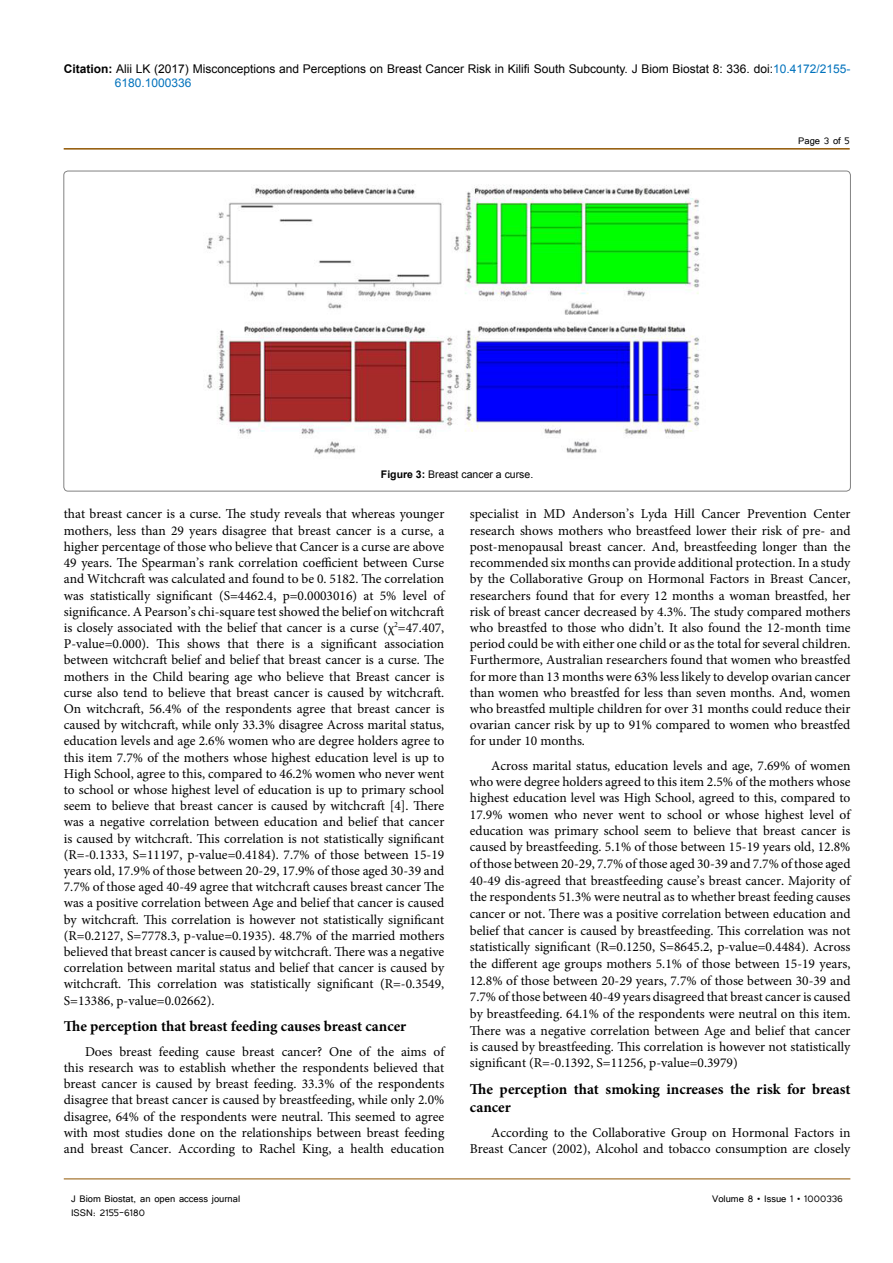
<style>
.page{position:relative;width:893px;height:1263px;background:#fff}
.page>*{position:absolute;margin:0;border:0;box-sizing:border-box;transform-origin:0 0}
.t1{font:700 15px/18px "Minion Pro";color:#000}
.t2{font:13.5px/16.2px "Minion Pro";color:#000;text-align:justify}
.t3{font:12px/14.4px "Arial";color:#000}
.t4{font:12px "Tunga";color:#000}
.t5{font:10.5px "Arial";color:#000}
.s1{font-weight:700}
.s2{color:#0072bc}
</style>
<div class="page">
<hr style="left:64px;top:148px;width:786px;height:2px;background:#905501">
<hr style="left:64px;top:1179px;width:786px;height:1px;background:#905501">
<img style="left:207px;top:185px;width:493px;height:269px">
<p class="t3" style="left:115px;top:61px;width:737px;text-indent:-51px"><span class="s1">Citation:</span> Alii LK (2017) Misconceptions and Perceptions on Breast Cancer Risk in Kilifi South Subcounty. J Biom Biostat 8: 336. doi:<span class="s2">10.4172/2155-<br>6180.1000336</span></p>
<p class="t5" style="left:381px;top:467px;width:154px"><span class="s1">Figure 3:</span> Breast cancer a curse.</p>
<p class="t4" style="left:798px;top:133px;width:53px">Page 3 of 5</p>
<p class="t2" style="left:64px;top:506px;width:382px">that breast cancer is a curse. The study reveals that whereas younger mothers, less than 29 years disagree that breast cancer is a curse, a higher percentage of those who believe that Cancer is a curse are above 49 years. The Spearman’s rank correlation coefficient between Curse and Witchcraft was calculated and found to be 0. 5182. The correlation was statistically significant (S=4462.4, p=0.0003016) at 5% level of significance. A Pearson’s chi-square test showed the belief on witchcraft is closely associated with the belief that cancer is a curse (χ<sup>2</sup>=47.407, P-value=0.000). This shows that there is a significant association between witchcraft belief and belief that breast cancer is a curse. The mothers in the Child bearing age who believe that Breast cancer is curse also tend to believe that breast cancer is caused by witchcraft.<br>On witchcraft, 56.4% of the respondents agree that breast cancer is caused by witchcraft, while only 33.3% disagree Across marital status, education levels and age 2.6% women who are degree holders agree to this item 7.7% of the mothers whose highest education level is up to High School, agree to this, compared to 46.2% women who never went to school or whose highest level of education is up to primary school seem to believe that breast cancer is caused by witchcraft [4]. There was a negative correlation between education and belief that cancer is caused by witchcraft. This correlation is not statistically significant (R=-0.1333, S=11197, p-value=0.4184). 7.7% of those between 15-19 years old, 17.9% of those between 20-29, 17.9% of those aged 30-39 and 7.7% of those aged 40-49 agree that witchcraft causes breast cancer The was a positive correlation between Age and belief that cancer is caused by witchcraft. This correlation is however not statistically significant (R=0.2127, S=7778.3, p-value=0.1935). 48.7% of the married mothers believed that breast cancer is caused by witchcraft. There was a negative correlation between marital status and belief that cancer is caused by witchcraft. This correlation was statistically significant (R=-0.3549, S=13386, p-value=0.02662).</p>
<p class="t1" style="left:64px;top:1017px;width:344px">The perception that breast feeding causes breast cancer</p>
<p class="t2" style="left:64px;top:1043px;width:382px;text-indent:21px">Does breast feeding cause breast cancer? One of the aims of this research was to establish whether the respondents believed that breast cancer is caused by breast feeding. 33.3% of the respondents disagree that breast cancer is caused by breastfeeding, while only 2.0% disagree, 64% of the respondents were neutral. This seemed to agree with most studies done on the relationships between breast feeding and breast Cancer. According to Rachel King, a health education</p>
<p class="t2" style="left:470px;top:506px;width:382px">specialist in MD Anderson’s Lyda Hill Cancer Prevention Center research shows mothers who breastfeed lower their risk of pre- and post-menopausal breast cancer. And, breastfeeding longer than the recommended six months can provide additional protection. In a study by the Collaborative Group on Hormonal Factors in Breast Cancer, researchers found that for every 12 months a woman breastfed, her risk of breast cancer decreased by 4.3%. The study compared mothers who breastfed to those who didn’t. It also found the 12-month time period could be with either one child or as the total for several children.<br>Furthermore, Australian researchers found that women who breastfed for more than 13 months were 63% less likely to develop ovarian cancer than women who breastfed for less than seven months. And, women who breastfed multiple children for over 31 months could reduce their ovarian cancer risk by up to 91% compared to women who breastfed for under 10 months.</p>
<p class="t2" style="left:470px;top:757px;width:382px;text-indent:21px">Across marital status, education levels and age, 7.69% of women who were degree holders agreed to this item 2.5% of the mothers whose highest education level was High School, agreed to this, compared to 17.9% women who never went to school or whose highest level of education was primary school seem to believe that breast cancer is caused by breastfeeding. 5.1% of those between 15-19 years old, 12.8% of those between 20-29, 7.7% of those aged 30-39 and 7.7% of those aged 40-49 dis-agreed that breastfeeding cause’s breast cancer. Majority of the respondents 51.3% were neutral as to whether breast feeding causes cancer or not. There was a positive correlation between education and belief that cancer is caused by breastfeeding. This correlation was not statistically significant (R=0.1250, S=8645.2, p-value=0.4484). Across the different age groups mothers 5.1% of those between 15-19 years, 12.8% of those between 20-29 years, 7.7% of those between 30-39 and 7.7% of those between 40-49 years disagreed that breast cancer is caused by breastfeeding. 64.1% of the respondents were neutral on this item.<br>There was a negative correlation between Age and belief that cancer is caused by breastfeeding. This correlation is however not statistically significant (R=-0.1392, S=11256, p-value=0.3979)</p>
<p class="t1" style="left:470px;top:1080px;width:382px">The perception that smoking increases the risk for breast cancer</p>
<p class="t2" style="left:470px;top:1124px;width:382px;text-align:right">According to the Collaborative Group on Hormonal Factors in<br>Breast Cancer (2002), Alcohol and tobacco consumption are closely</p>
<p class="t4" style="left:71px;top:1190px;width:171px">J Biom Biostat, an open access journal</p>
<p class="t4" style="left:712px;top:1190px;width:132px">Volume 8 • Issue 1 • 1000336</p>
<p class="t4" style="left:71px;top:1205px;width:75px">ISSN: 2155-6180</p>
</div>
